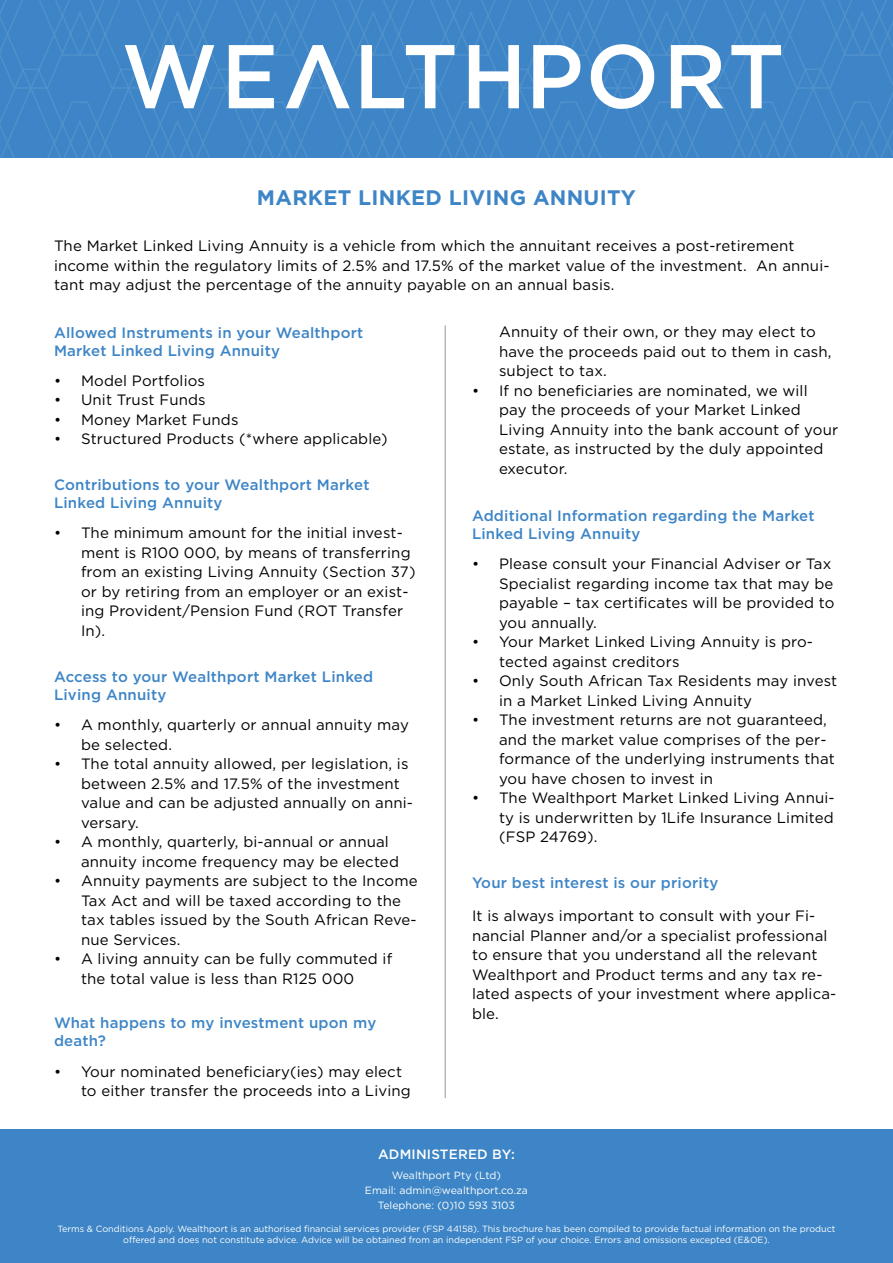
<style>
.page{position:relative;width:893px;height:1263px;background:#fff}
.page>*{position:absolute;margin:0;border:0;box-sizing:border-box;transform-origin:0 0}
.t1{font:700 21px "Gotham";letter-spacing:.015em;color:#3d85c6}
.t2{font:15px/19.5px "Gotham";letter-spacing:.01em;color:#000}
.t3{font:500 15px/18px "Gotham";letter-spacing:.015em;color:#3d85c6}
.t4{font:500 13.5px "Gotham";letter-spacing:.015em;color:#fff}
.t5{font:10.5px/15px "Gotham";color:#fff;text-align:center}
.t6{font:9px/10.5px "Gotham";color:#fff;text-align:center}
</style>
<div class="page">
<div style="left:0;top:1129px;width:893px;height:134px;background:#3d85c6"></div>
<svg style="left:0;top:0;width:893px;height:157px;background:#3f86c6"></svg>
<svg style="left:125px;top:45px;width:89px;height:63px"></svg>
<svg style="left:590px;top:43px;width:67px;height:66px"></svg>
<svg style="left:229px;top:45px;width:45px;height:63px"></svg>
<svg style="left:469px;top:45px;width:50px;height:63px"></svg>
<svg style="left:286px;top:45px;width:64px;height:63px"></svg>
<svg style="left:731px;top:45px;width:50px;height:63px"></svg>
<svg style="left:361px;top:45px;width:93px;height:63px"></svg>
<svg style="left:533px;top:45px;width:48px;height:63px"></svg>
<svg style="left:671px;top:45px;width:52px;height:63px"></svg>
<hr style="left:445px;top:325px;width:1px;height:773px;background:#939598">
<h1 class="t1" style="left:257px;top:184px;width:381px">MARKET LINKED LIVING ANNUITY</h1>
<p class="t2" style="left:54px;top:236px;width:777px">The Market Linked Living Annuity is a vehicle from which the annuitant receives a post-retirement income within the regulatory limits of 2.5% and 17.5% of the market value of the investment. An annui&shy;tant may adjust the percentage of the annuity payable on an annual basis.</p>
<p class="t3" style="left:54px;top:323px;width:311px">Allowed Instruments in your Wealthport<br>Market Linked Living Annuity</p>
<p class="t2" style="left:54px;top:370px;width:153px">• Model Portfolios</p>
<p class="t2" style="left:54px;top:390px;width:153px">• Unit Trust Funds</p>
<p class="t2" style="left:54px;top:409px;width:186px">• Money Market Funds</p>
<p class="t2" style="left:54px;top:429px;width:335px">• Structured Products (*where applicable)</p>
<p class="t3" style="left:54px;top:475px;width:317px">Contributions to your Wealthport Market<br>Linked Living Annuity</p>
<p class="t2" style="left:81px;top:523px;width:336px;text-indent:-27px">• The minimum amount for the initial invest&shy;ment is R100 000, by means of transferring from an existing Living Annuity (Section 37) or by retiring from an employer or an exist&shy;ing Provident/Pension Fund (ROT Transfer In).</p>
<p class="t3" style="left:54px;top:668px;width:321px">Access to your Wealthport Market Linked<br>Living Annuity</p>
<p class="t2" style="left:81px;top:715px;width:329px;text-indent:-27px">• A monthly, quarterly or annual annuity may be selected.</p>
<p class="t2" style="left:81px;top:754px;width:334px;text-indent:-27px">• The total annuity allowed, per legislation, is between 2.5% and 17.5% of the investment value and can be adjusted annually on anni&shy;versary.</p>
<p class="t2" style="left:81px;top:832px;width:319px;text-indent:-27px">• A monthly, quarterly, bi-annual or annual annuity income frequency may be elected</p>
<p class="t2" style="left:81px;top:871px;width:338px;text-indent:-27px">• Annuity payments are subject to the Income Tax Act and will be taxed according to the tax tables issued by the South African Reve&shy;nue Services.</p>
<p class="t2" style="left:81px;top:949px;width:313px;text-indent:-27px">• A living annuity can be fully commuted if the total value is less than R125 000</p>
<p class="t3" style="left:54px;top:1014px;width:324px">What happens to my investment upon my death?</p>
<p class="t2" style="left:81px;top:1061px;width:331px;text-indent:-27px">• Your nominated beneficiary(ies) may elect to either transfer the proceeds into a Living</p>
<p class="t2" style="left:499px;top:322px;width:334px;text-indent:-27px">• Annuity of their own, or they may elect to have the proceeds paid out to them in cash, subject to tax.</p>
<p class="t2" style="left:499px;top:381px;width:341px;text-indent:-27px">• If no beneficiaries are nominated, we will pay the proceeds of your Market Linked Living Annuity into the bank account of your estate, as instructed by the duly appointed executor.</p>
<p class="t3" style="left:472px;top:507px;width:344px">Additional Information regarding the Market<br>Linked Living Annuity</p>
<p class="t2" style="left:499px;top:554px;width:337px;text-indent:-27px">• Please consult your Financial Adviser or Tax Specialist regarding income tax that may be payable – tax certificates will be provided to you annually.</p>
<p class="t2" style="left:499px;top:632px;width:315px;text-indent:-27px">• Your Market Linked Living Annuity is pro&shy;tected against creditors</p>
<p class="t2" style="left:499px;top:671px;width:340px;text-indent:-27px">• Only South African Tax Residents may invest in a Market Linked Living Annuity</p>
<p class="t2" style="left:499px;top:710px;width:337px;text-indent:-27px">• The investment returns are not guaranteed, and the market value comprises of the per&shy;formance of the underlying instruments that you have chosen to invest in</p>
<p class="t2" style="left:499px;top:788px;width:337px;text-align:justify;text-indent:-27px">• The Wealthport Market Linked Living Annui&shy;ty is underwritten by 1Life Insurance Limited (FSP 24769).</p>
<p class="t3" style="left:472px;top:874px;width:248px">Your best interest is our priority</p>
<p class="t2" style="left:472px;top:906px;width:366px">It is always important to consult with your Fi&shy;nancial Planner and/or a specialist professional to ensure that you understand all the relevant Wealthport and Product terms and any tax re&shy;lated aspects of your investment where applica&shy;ble.</p>
<p class="t4" style="left:378px;top:1145px;width:138px">ADMINISTERED BY:</p>
<p class="t5" style="left:365px;top:1168px;width:165px">Wealthport Pty (Ltd)<br>Email: admin@wealthport.co.za<br>Telephone: (0)10 593 3103</p>
<p class="t6" style="left:57px;top:1223px;width:779px">Terms &amp; Conditions Apply. Wealthport is an authorised financial services provider (FSP 44158). This brochure has been compiled to provide factual information on the product offered and does not constitute advice. Advice will be obtained from an independent FSP of your choice. Errors and omissions excepted (E&amp;OE).</p>
</div>
